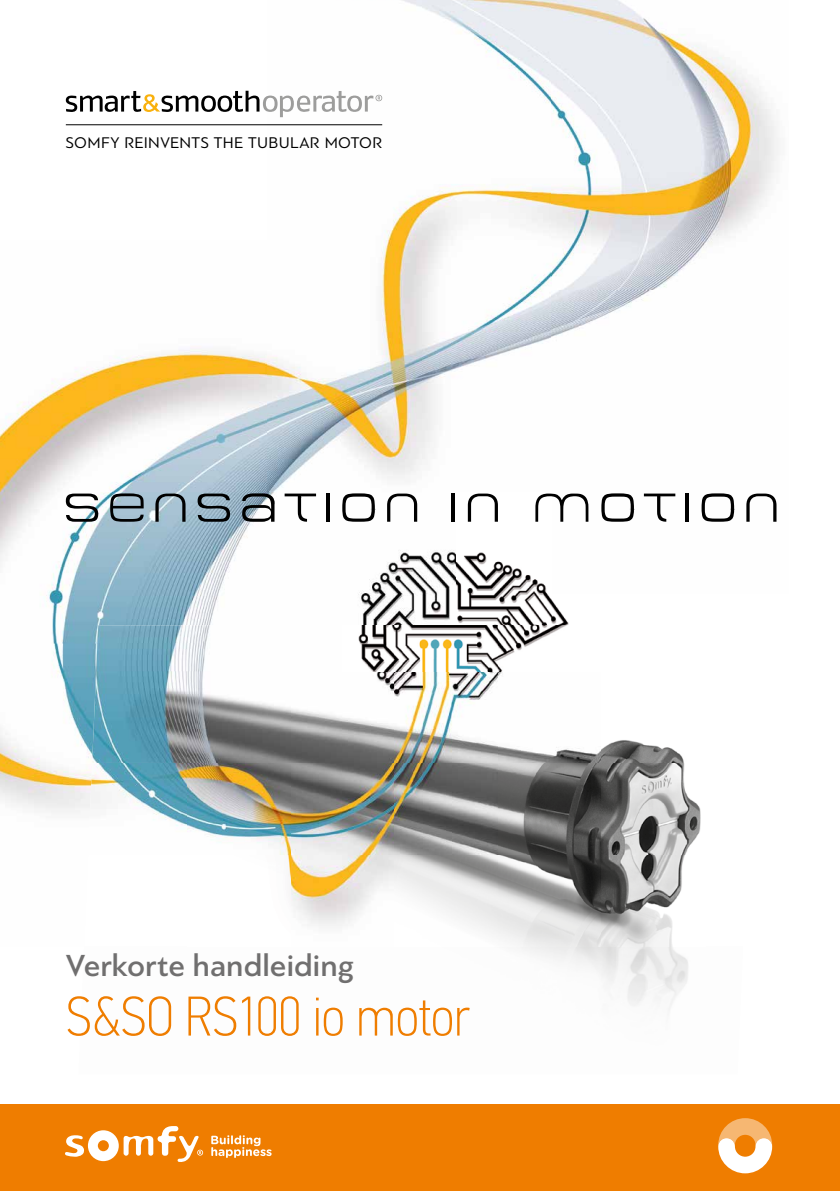
<style>
.page{position:relative;width:840px;height:1191px;background:#fff}
.page>*{position:absolute;margin:0;border:0;box-sizing:border-box;transform-origin:0 0}
.t1{font:100 56px "PF Din Text Cond Pro";letter-spacing:-.015em;color:#ef7d00}
.t2{font:500 32px "PF Bague Sans Pro";color:#706f6f}
.t3{font:16.2px "PF Bague Sans Pro";letter-spacing:.02em;color:#000}
</style>
<div class="page">
<img style="left:521px;top:946px;width:167px;height:64px">
<img style="left:0;top:0;width:551px;height:492px">
<img style="left:551px;top:0;width:228px;height:625px">
<img style="left:0;top:492px;width:456px;height:151px">
<img style="left:456px;top:500px;width:95px;height:125px">
<img style="left:0;top:643px;width:96px;height:170px">
<img style="left:279px;top:854px;width:407px;height:92px">
<img style="left:88px;top:762px;width:613px;height:92px">
<img style="left:92px;top:671px;width:609px;height:92px">
<img style="left:96px;top:625px;width:471px;height:46px">
<div style="left:0;top:1104px;width:839px;height:87px;background:#ef7d00"></div>
<svg style="left:65px;top:1126px;width:138px;height:36px"></svg>
<svg style="left:211px;top:1135px;width:60px;height:23px"></svg>
<svg style="left:718px;top:1118px;width:53px;height:55px"></svg>
<svg style="left:66px;top:91px;width:316px;height:26px"></svg>
<hr style="left:66px;top:124px;width:316px;height:1px;background:#000">
<svg style="left:66px;top:493px;width:33px;height:29px"></svg>
<svg style="left:110px;top:493px;width:33px;height:29px"></svg>
<svg style="left:155px;top:493px;width:30px;height:29px"></svg>
<svg style="left:197px;top:493px;width:34px;height:29px"></svg>
<svg style="left:242px;top:493px;width:32px;height:29px"></svg>
<svg style="left:284px;top:493px;width:32px;height:29px"></svg>
<hr style="left:326px;top:493px;width:3px;height:29px;background:#000">
<svg style="left:342px;top:493px;width:33px;height:29px"></svg>
<svg style="left:387px;top:493px;width:30px;height:29px"></svg>
<hr style="left:451px;top:493px;width:3px;height:29px;background:#000">
<svg style="left:467px;top:493px;width:30px;height:29px"></svg>
<svg style="left:535px;top:493px;width:53px;height:29px"></svg>
<svg style="left:601px;top:493px;width:33px;height:29px"></svg>
<svg style="left:643px;top:493px;width:32px;height:29px"></svg>
<svg style="left:684px;top:493px;width:4px;height:29px"></svg>
<svg style="left:701px;top:493px;width:33px;height:29px"></svg>
<svg style="left:746px;top:493px;width:30px;height:29px"></svg>
<p class="t3" style="left:66px;top:133px;width:318px">SOMFY REINVENTS THE TUBULAR MOTOR</p>
<h2 class="t2" style="left:66px;top:946px;width:290px">Verkorte handleiding</h2>
<h1 class="t1" style="left:66px;top:984px;width:405px">S&amp;SO RS100 io motor</h1>
</div>
